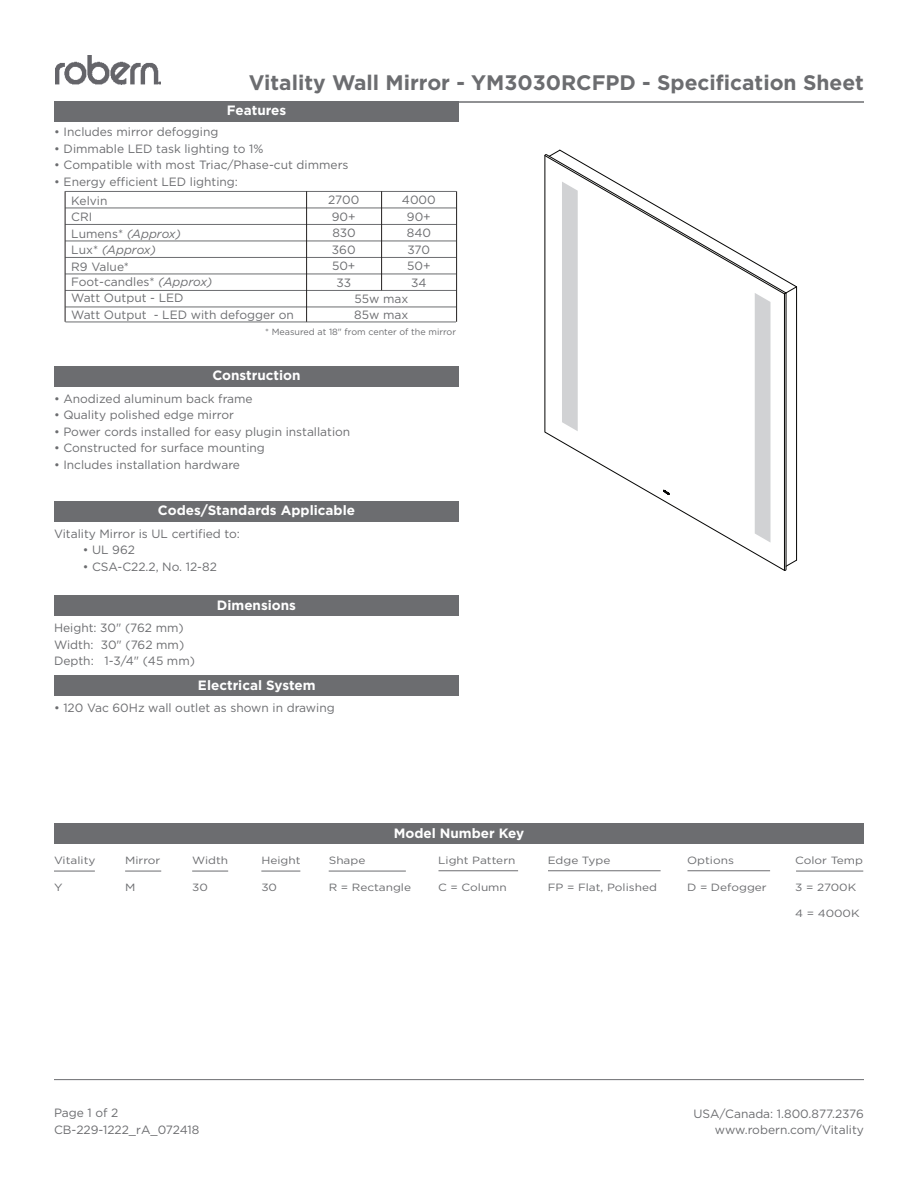
<style>
.page{position:relative;width:918px;height:1188px;background:#fff}
.page>*{position:absolute;margin:0;border:0;box-sizing:border-box;transform-origin:0 0}
.t1{font:700 21px "Gotham";color:#6c6d70}
.t2{font:700 13.5px "Gotham";color:#fff}
.t3{font:12px/16.4px "Gotham";color:#6c6d70}
.t4{font:10.5px "Gotham";color:#6c6d70;scale:1.13 1}
.t5{font:9px "Gotham";color:#6c6d70}
.s1{font-style:italic}
</style>
<div class="page">
<hr style="left:54px;top:1079px;width:810px;height:1px;background:#6c6d70">
<div style="left:54px;top:101px;width:405px;height:21px;background:#6c6d70"></div>
<div style="left:54px;top:366px;width:405px;height:20px;background:#6c6d70"></div>
<div style="left:54px;top:596px;width:405px;height:20px;background:#6c6d70"></div>
<div style="left:54px;top:501px;width:405px;height:20px;background:#6c6d70"></div>
<hr style="left:54px;top:101px;width:810px;height:2px;background:#6c6d70">
<div style="left:54px;top:824px;width:810px;height:20px;background:#6c6d70"></div>
<hr style="left:125px;top:871px;width:36px;height:1px;background:#6c6d70">
<hr style="left:54px;top:871px;width:41px;height:1px;background:#6c6d70">
<hr style="left:688px;top:870px;width:82px;height:1px;background:#6c6d70">
<hr style="left:548px;top:870px;width:113px;height:1px;background:#6c6d70">
<hr style="left:438px;top:870px;width:80px;height:1px;background:#6c6d70">
<img style="left:56px;top:56px;width:104px;height:28px">
<hr style="left:329px;top:871px;width:77px;height:1px;background:#6c6d70">
<hr style="left:796px;top:871px;width:67px;height:1px;background:#6c6d70">
<div style="left:54px;top:675px;width:405px;height:20px;background:#6c6d70"></div>
<hr style="left:192px;top:871px;width:36px;height:1px;background:#6c6d70">
<hr style="left:261px;top:871px;width:39px;height:1px;background:#6c6d70">
<hr style="left:796px;top:287px;width:1px;height:273px;background:#050504">
<svg style="left:786px;top:560px;width:11px;height:7px"></svg>
<hr style="left:784px;top:294px;width:1px;height:276px;background:#050504">
<svg style="left:545px;top:150px;width:252px;height:393px"></svg>
<hr style="left:65px;top:208px;width:391px;height:1px;background:#6c6d70">
<hr style="left:65px;top:191px;width:391px;height:1px;background:#6c6d70">
<hr style="left:65px;top:224px;width:391px;height:1px;background:#6c6d70">
<hr style="left:65px;top:241px;width:391px;height:1px;background:#6c6d70">
<hr style="left:65px;top:257px;width:391px;height:1px;background:#6c6d70">
<hr style="left:65px;top:274px;width:391px;height:1px;background:#6c6d70">
<hr style="left:65px;top:290px;width:391px;height:1px;background:#6c6d70">
<hr style="left:65px;top:307px;width:391px;height:1px;background:#6c6d70">
<hr style="left:65px;top:322px;width:391px;height:1px;background:#6c6d70">
<hr style="left:65px;top:191px;width:1px;height:131px;background:#231f20">
<hr style="left:306px;top:191px;width:1px;height:131px;background:#231f20">
<hr style="left:381px;top:191px;width:1px;height:99px;background:#231f20">
<hr style="left:456px;top:191px;width:1px;height:131px;background:#231f20">
<h1 class="t1" style="left:249px;top:68px;width:617px">Vitality Wall Mirror - YM3030RCFPD - Specification Sheet</h1>
<p class="t2" style="left:227px;top:102px;width:61px">Features</p>
<p class="t3" style="left:54px;top:124px;width:166px">• Includes mirror defogging</p>
<p class="t3" style="left:54px;top:140px;width:211px">• Dimmable LED task lighting to 1%</p>
<p class="t3" style="left:54px;top:157px;width:296px">• Compatible with most Triac/Phase-cut dimmers</p>
<p class="t3" style="left:54px;top:173px;width:185px">• Energy efficient LED lighting:</p>
<p class="t3" style="left:328px;top:191px;width:33px">2700</p>
<p class="t3" style="left:332px;top:224px;width:25px">830</p>
<p class="t3" style="left:402px;top:191px;width:35px">4000</p>
<p class="t3" style="left:407px;top:224px;width:26px">840</p>
<p class="t3" style="left:71px;top:192px;width:224px">Kelvin<br>CRI<br>Lumens* <span class="s1">(Approx)<br></span>Lux* <span class="s1">(Approx)<br></span>R9 Value*<br>Foot-candles* <span class="s1">(Approx)<br></span>Watt Output - LED<br>Watt Output - LED with defogger on</p>
<p class="t5" style="left:265px;top:326px;width:192px">* Measured at 18" from center of the mirror</p>
<p class="t3" style="left:332px;top:208px;width:25px">90+</p>
<p class="t3" style="left:407px;top:208px;width:25px">90+</p>
<p class="t3" style="left:332px;top:241px;width:25px">360</p>
<p class="t3" style="left:408px;top:241px;width:24px">370</p>
<p class="t3" style="left:336px;top:274px;width:16px">33</p>
<p class="t3" style="left:411px;top:274px;width:17px">34</p>
<p class="t3" style="left:354px;top:291px;width:56px;line-height:15.5px">55w max<br>85w max</p>
<p class="t3" style="left:332px;top:257px;width:25px">50+</p>
<p class="t3" style="left:407px;top:257px;width:25px">50+</p>
<p class="t2" style="left:212px;top:366px;width:90px">Construction</p>
<p class="t3" style="left:54px;top:390px;width:200px">• Anodized aluminum back frame</p>
<p class="t3" style="left:54px;top:406px;width:182px">• Quality polished edge mirror</p>
<p class="t3" style="left:54px;top:423px;width:298px">• Power cords installed for easy plugin installation</p>
<p class="t3" style="left:54px;top:439px;width:212px">• Constructed for surface mounting</p>
<p class="t3" style="left:54px;top:456px;width:188px">• Includes installation hardware</p>
<p class="t2" style="left:158px;top:501px;width:199px">Codes/Standards Applicable</p>
<p class="t3" style="left:54px;top:525px;width:188px">Vitality Mirror is UL certified to:</p>
<p class="t3" style="left:83px;top:541px;width:54px">• UL 962</p>
<p class="t3" style="left:83px;top:558px;width:136px">• CSA-C22.2, No. 12-82</p>
<p class="t3" style="left:54px;top:619px;width:142px">Height: 30" (762 mm)<br>Width: 30" (762 mm)<br>Depth: 1-3/4" (45 mm)</p>
<p class="t2" style="left:217px;top:596px;width:81px">Dimensions</p>
<p class="t2" style="left:198px;top:677px;width:119px">Electrical System</p>
<p class="t3" style="left:54px;top:699px;width:282px">• 120 Vac 60Hz wall outlet as shown in drawing</p>
<p class="t4" style="left:54px;top:854px;width:38px">Vitality</p>
<p class="t4" style="left:54px;top:881px;width:9px">Y</p>
<p class="t4" style="left:125px;top:854px;width:33px">Mirror</p>
<p class="t4" style="left:125px;top:881px;width:11px">M</p>
<p class="t4" style="left:192px;top:854px;width:33px">Width</p>
<p class="t4" style="left:192px;top:881px;width:15px">30</p>
<p class="t4" style="left:261px;top:854px;width:36px">Height</p>
<p class="t4" style="left:261px;top:881px;width:15px">30</p>
<p class="t2" style="left:394px;top:824px;width:132px">Model Number Key</p>
<p class="t4" style="left:329px;top:854px;width:34px">Shape</p>
<p class="t4" style="left:329px;top:881px;width:74px">R = Rectangle</p>
<p class="t4" style="left:438px;top:854px;width:70px">Light Pattern</p>
<p class="t4" style="left:438px;top:881px;width:62px">C = Column</p>
<p class="t4" style="left:548px;top:854px;width:57px">Edge Type</p>
<p class="t4" style="left:548px;top:881px;width:98px">FP = Flat, Polished</p>
<p class="t4" style="left:687px;top:854px;width:43px">Options</p>
<p class="t4" style="left:687px;top:881px;width:72px">D = Defogger</p>
<p class="t4" style="left:795px;top:854px;width:62px">Color Temp</p>
<p class="t4" style="left:795px;top:881px;width:56px">3 = 2700K</p>
<p class="t4" style="left:795px;top:907px;width:59px">4 = 4000K</p>
<p class="t3" style="left:54px;top:1105px;width:147px">Page 1 of 2<br>CB-229-1222_rA_072418</p>
<p class="t3" style="left:694px;top:1105px;width:172px;text-align:right">USA/Canada: 1.800.877.2376 www.robern.com/Vitality</p>
</div>
